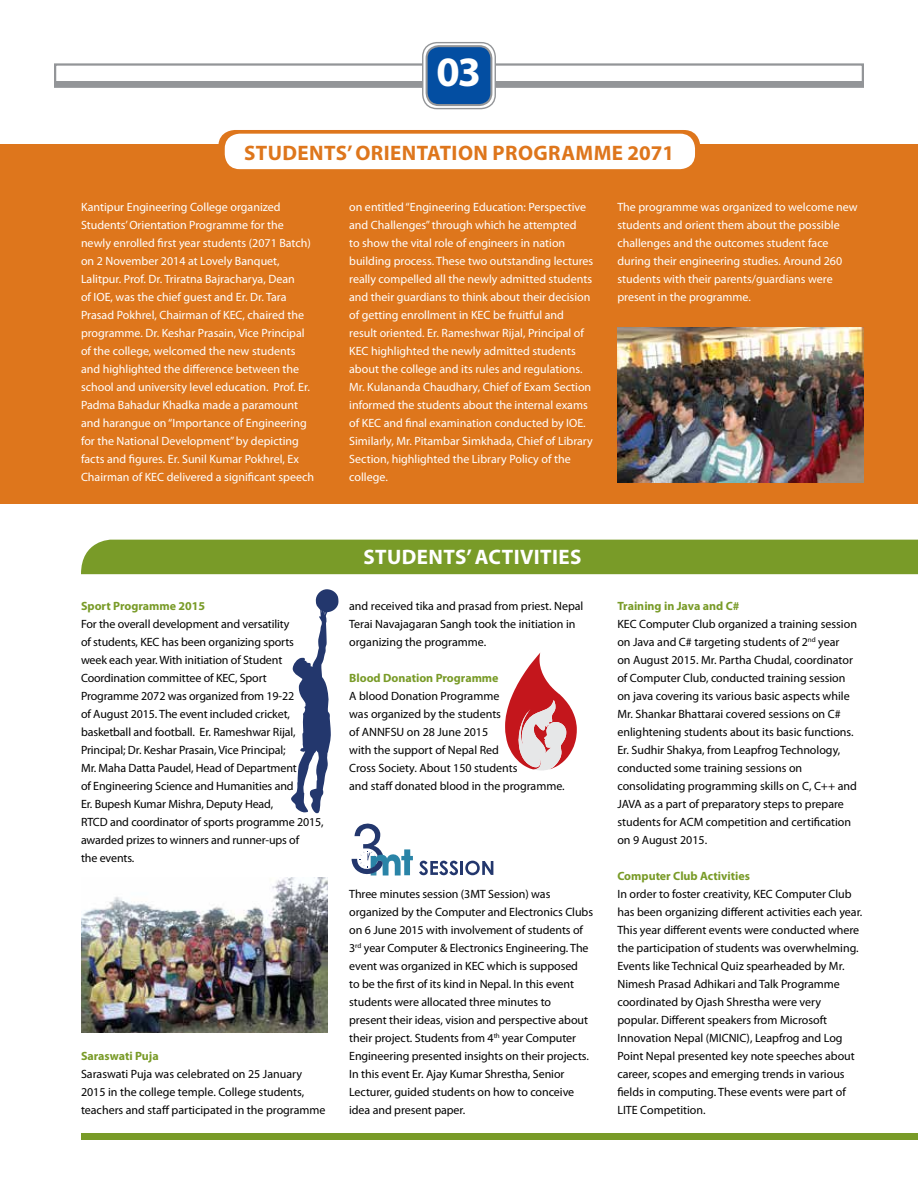
<style>
.page{position:relative;width:918px;height:1188px;background:#fff}
.page>*{position:absolute;margin:0;border:0;box-sizing:border-box;transform-origin:0 0}
.t1{font:700 42px "Myriad Pro";color:#fff}
.t2{font:700 21px "Myriad Pro";letter-spacing:.02em;color:#de761c}
.t3{font:700 21px "Myriad Pro";letter-spacing:.02em;color:#fff}
.t4{font:12px/18px "Myriad Pro";letter-spacing:-.005em;color:#000}
.t5{font:12px/18px "Myriad Pro";color:#fff}
.t6{font:700 12px "Myriad Pro";color:#799b28}
</style>
<div class="page">
<div style="left:81px;top:540px;width:837px;height:34px;background:#799b28"></div>
<div style="left:0;top:144px;width:918px;height:359px;background:#de761c"></div>
<div style="left:81px;top:1133px;width:837px;height:6px;background:#799b28"></div>
<svg style="left:291px;top:589px;width:48px;height:224px"></svg>
<svg style="left:54px;top:83px;width:810px;height:5px;background:#95979a"></svg>
<div style="left:54px;top:63px;width:810px;height:20px;border:2px solid #939598"></div>
<svg style="left:423px;top:43px;width:72px;height:66px"></svg>
<div style="left:422px;top:42px;width:74px;height:67px;border:1px solid #939598;border-radius:14px"></div>
<div style="left:427px;top:46px;width:64px;height:59px;background:#034ea2;border-radius:12px"></div>
<div style="left:426px;top:45px;width:66px;height:61px;border:2px solid #939598;border-radius:12px"></div>
<img style="left:81px;top:877px;width:247px;height:155px">
<img style="left:617px;top:327px;width:247px;height:156px">
<svg style="left:505px;top:653px;width:72px;height:118px"></svg>
<svg style="left:218px;top:130px;width:482px;height:37px;background:#e0802d"></svg>
<div style="left:225px;top:134px;width:470px;height:35px;background:#fff;border-radius:15px"></div>
<svg style="left:352px;top:823px;width:61px;height:53px"></svg>
<svg style="left:419px;top:861px;width:39px;height:14px"></svg>
<hr style="left:460px;top:861px;width:3px;height:14px;background:#23376d">
<svg style="left:465px;top:861px;width:28px;height:14px"></svg>
<h1 class="t1" style="left:437px;top:45px;width:46px">03</h1>
<h1 class="t1" style="left:458px;top:48px;width:25px">2</h1>
<h2 class="t2" style="left:244px;top:139px;width:432px">Students’ Orientation programme 2071</h2>
<p class="t5" style="left:81px;top:198px;width:235px">Kantipur Engineering College organized Students’ Orientation Programme for the newly enrolled first year students (2071 Batch) on 2 November 2014 at Lovely Banquet, Lalitpur. Prof. Dr. Triratna Bajracharya, Dean<br>of IOE, was the chief guest and Er. Dr. Tara Prasad Pokhrel, Chairman of KEC, chaired the programme. Dr. Keshar Prasain, Vice Principal of the college, welcomed the new students and highlighted the difference between the school and university level education. Prof. Er.<br>Padma Bahadur Khadka made a paramount and harangue on “Importance of Engineering for the National Development” by depicting facts and figures. Er. Sunil Kumar Pokhrel, Ex Chairman of KEC delivered a significant speech</p>
<p class="t5" style="left:349px;top:198px;width:246px">on entitled “Engineering Education: Perspective and Challenges” through which he attempted<br>to show the vital role of engineers in nation building process. These two outstanding lectures really compelled all the newly admitted students and their guardians to think about their decision of getting enrollment in KEC be fruitful and result oriented. Er. Rameshwar Rijal, Principal of KEC highlighted the newly admitted students about the college and its rules and regulations.<br>Mr. Kulananda Chaudhary, Chief of Exam Section informed the students about the internal exams of KEC and final examination conducted by IOE.<br>Similarly, Mr. Pitambar Simkhada, Chief of Library Section, highlighted the Library Policy of the college.</p>
<p class="t5" style="left:617px;top:198px;width:242px">The programme was organized to welcome new students and orient them about the possible challenges and the outcomes student face during their engineering studies. Around 260 students with their parents/guardians were present in the programme.</p>
<p class="t6" style="left:81px;top:598px;width:126px">Sport Programme 2015</p>
<p class="t4" style="left:81px;top:614px;width:244px">For the overall development and versatility<br>of students, KEC has been organizing sports<br>week each year. With initiation of Student Coordination committee of KEC, Sport Programme 2072 was organized from 19-22<br>of August 2015. The event included cricket, basketball and football. Er. Rameshwar Rijal, Principal; Dr. Keshar Prasain, Vice Principal;<br>Mr. Maha Datta Paudel, Head of Department<br>of Engineering Science and Humanities and<br>Er. Bupesh Kumar Mishra, Deputy Head,<br>RTCD and coordinator of sports programme 2015, awarded prizes to winners and runner-ups of<br>the events.</p>
<p class="t6" style="left:81px;top:1048px;width:79px">Saraswati Puja</p>
<p class="t4" style="left:81px;top:1064px;width:246px">Saraswati Puja was celebrated on 25 January<br>2015 in the college temple. College students, teachers and staff participated in the programme</p>
<h2 class="t3" style="left:363px;top:544px;width:220px">Students’ Activities</h2>
<p class="t4" style="left:349px;top:596px;width:236px">and received tika and prasad from priest. Nepal<br>Terai Navajagaran Sangh took the initiation in organizing the programme.</p>
<p class="t6" style="left:349px;top:670px;width:151px">Blood Donation Programme</p>
<p class="t4" style="left:349px;top:686px;width:217px">A blood Donation Programme<br>was organized by the students<br>of ANNFSU on 28 June 2015<br>with the support of Nepal Red<br>Cross Society. About 150 students<br>and staff donated blood in the programme.</p>
<p class="t4" style="left:349px;top:884px;width:245px">Three minutes session (3MT Session) was organized by the Computer and Electronics Clubs on 6 June 2015 with involvement of students of 3<sup>rd</sup> year Computer &amp; Electronics Engineering. The event was organized in KEC which is supposed<br>to be the first of its kind in Nepal. In this event students were allocated three minutes to<br>present their ideas, vision and perspective about their project. Students from 4<sup>th</sup> year Computer Engineering presented insights on their projects.<br>In this event Er. Ajay Kumar Shrestha, Senior Lecturer, guided students on how to conceive idea and present paper.</p>
<p class="t6" style="left:617px;top:598px;width:124px">Training in Java and C#</p>
<p class="t4" style="left:617px;top:614px;width:241px">KEC Computer Club organized a training session on Java and C# targeting students of 2<sup>nd</sup> year<br>on August 2015. Mr. Partha Chudal, coordinator of Computer Club, conducted training session on java covering its various basic aspects while Mr. Shankar Bhattarai covered sessions on C# enlightening students about its basic functions.<br>Er. Sudhir Shakya, from Leapfrog Technology, conducted some training sessions on consolidating programming skills on C, C++ and JAVA as a part of preparatory steps to prepare students for ACM competition and certification on 9 August 2015.</p>
<p class="t6" style="left:617px;top:868px;width:134px">Computer Club Activities</p>
<p class="t4" style="left:617px;top:884px;width:247px">In order to foster creativity, KEC Computer Club has been organizing different activities each year.<br>This year different events were conducted where the participation of students was overwhelming.<br>Events like Technical Quiz spearheaded by Mr.<br>Nimesh Prasad Adhikari and Talk Programme coordinated by Ojash Shrestha were very popular. Different speakers from Microsoft Innovation Nepal (MICNIC), Leapfrog and Log Point Nepal presented key note speeches about career, scopes and emerging trends in various fields in computing. These events were part of LITE Competition.</p>
</div>
